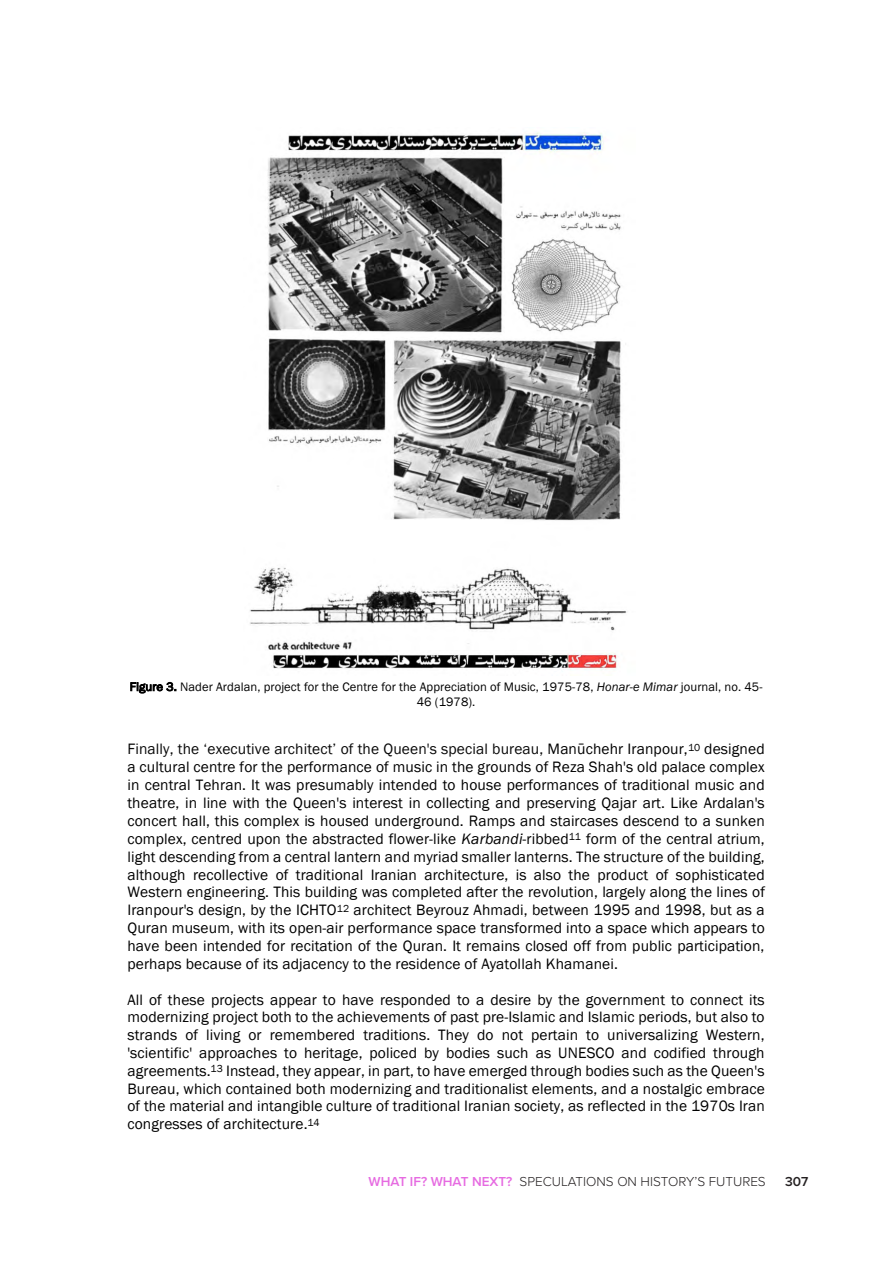
<style>
.page{position:relative;width:893px;height:1263px;background:#fff}
.page>*{position:absolute;margin:0;border:0;box-sizing:border-box;transform-origin:0 0}
.t1{font:15.45px/17.9px "Franklin Gothic";letter-spacing:.01em;color:#000;text-align:justify}
.t2{font:300 13.5px "Proxima Nova";color:#231f20}
.t3{font:600 13.5px "Proxima Nova";color:#231f20}
.t4{font:12.6px/14.7px "Franklin Gothic";letter-spacing:.005em;color:#000;text-align:center}
.s1{font-size:12.3px}
.s2{font-style:italic}
.s3{color:#090909}
.s4{font-weight:600;color:#e66be1}
</style>
<div class="page">
<img style="left:250px;top:132px;width:377px;height:538px">
<p class="t4" style="left:130px;top:680px;width:634px"><span class="s1">Figure 3.</span> Nader Ardalan, project for the Centre for the Appreciation of Music, 1975-78, <span class="s2">Honar-e Mimar</span> journal, no. 45-<br>46 (1978).</p>
<p class="t1" style="left:127px;top:740px;width:639px"><span class="s3">Finally, the ‘executive architect’ of the Queen's special bureau,</span> Manūchehr Iranpour,<sup>10</sup> designed a cultural centre for the performance of music in the grounds of Reza Shah's old palace complex in central Tehran. It was presumably intended to house performances of traditional music and theatre, in line with the Queen's interest in collecting and preserving Qajar art. Like Ardalan's concert hall, this complex is housed underground. Ramps and staircases descend to a sunken complex, centred upon the abstracted flower-like <span class="s2">Karbandi</span>-ribbed<sup>11</sup> form of the central atrium, light descending from a central lantern and myriad smaller lanterns. The structure of the building, although recollective of traditional Iranian architecture, is also the product of sophisticated Western engineering. This building was completed after the revolution, largely along the lines of Iranpour's design, by the ICHTO<sup>12</sup> architect Beyrouz Ahmadi, between 1995 and 1998, but as a Quran museum, with its open-air performance space transformed into a space which appears to have been intended for recitation of the Quran. It remains closed off from public participation, perhaps because of its adjacency to the residence of Ayatollah Khamanei.</p>
<p class="t1" style="left:127px;top:991px;width:639px">All of these projects appear to have responded to a desire by the government to connect its modernizing project both to the achievements of past pre-Islamic and Islamic periods, but also to strands of living or remembered traditions. They do not pertain to universalizing Western, 'scientific' approaches to heritage, policed by bodies such as UNESCO and codified through agreements.<sup>13</sup> Instead, they appear, in part, to have emerged through bodies such as the Queen's Bureau, which contained both modernizing and traditionalist elements, and a nostalgic embrace of the material and intangible culture of traditional Iranian society, as reflected in the 1970s Iran congresses of architecture.<sup>14</sup></p>
<p class="t2" style="left:368px;top:1172px;width:399px"><span class="s4">WHAT IF? WHAT NEXT?</span> SPECULATIONS ON HISTORY’S FUTURES</p>
<p class="t3" style="left:785px;top:1172px;width:25px">307</p>
</div>
